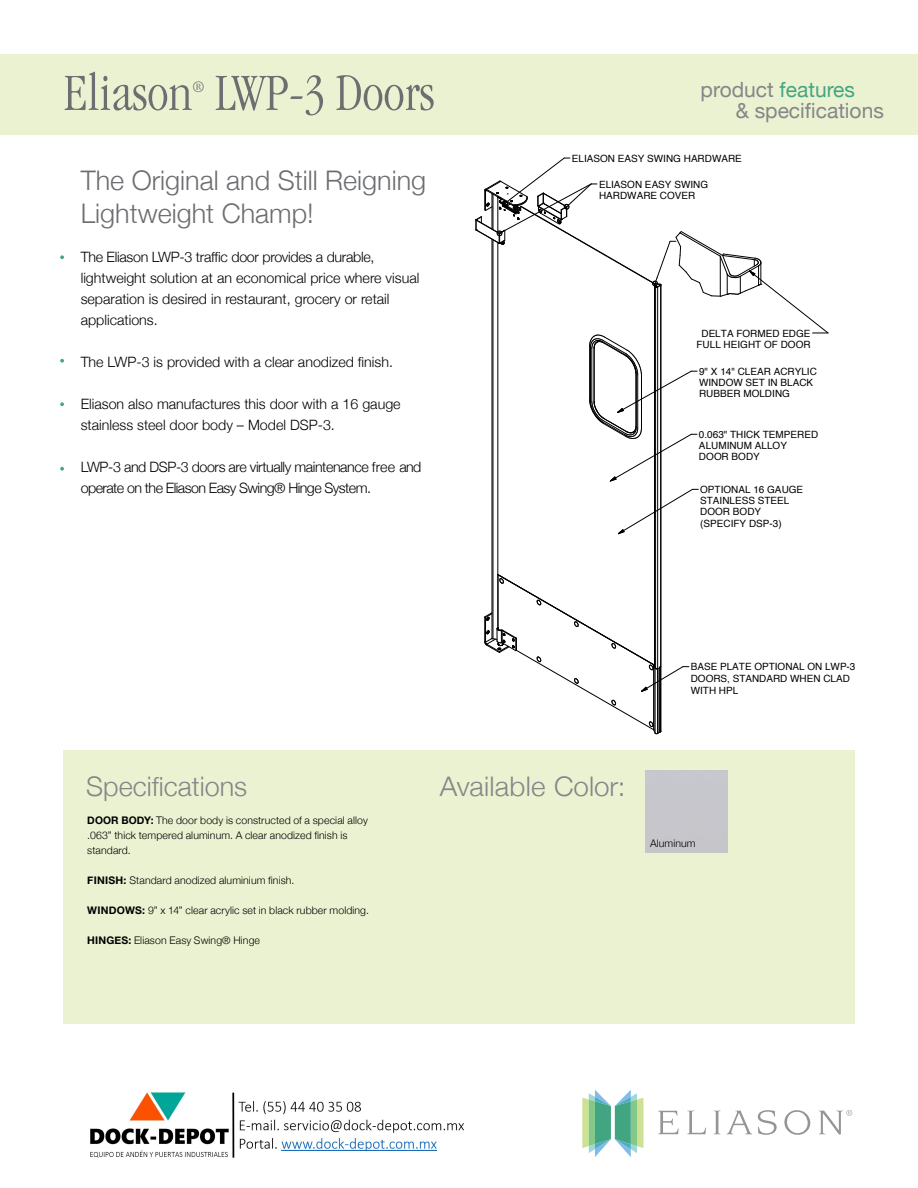
<style>
.page{position:relative;width:918px;height:1188px;background:#fff}
.page>*{position:absolute;margin:0;border:0;box-sizing:border-box;transform-origin:0 0}
.t1{font:300 condensed 54px "ITC Garamond Std";color:#6d6e71}
.t2{font:300 27px/33px "Helvetica Neue";color:#6d6e71}
.t3{font:300 27px "Helvetica Neue";color:#848688}
.t4{font:21px/21px "Helvetica Neue";color:#848688}
.t5{font:300 condensed 15px "ITC Garamond Std";color:#6d6e71}
.t6{font:300 14.25px/21px "Helvetica Neue";color:#000}
.t7{font:300 14.25px/21px "Helvetica Neue";letter-spacing:-.04em;color:#000}
.t8{font:300 10.5px/15px "Helvetica Neue";letter-spacing:.01em;color:#000}
.t9{font:10.05px/11.2px "Helvetica";color:#000}
.s1{color:#45a582}
.s2{font-weight:700}
</style>
<div class="page">
<hr style="left:660px;top:285px;width:1px;height:382px;background:#000">
<hr style="left:657px;top:287px;width:1px;height:381px;background:#000">
<hr style="left:655px;top:287px;width:1px;height:381px;background:#000">
<hr style="left:654px;top:284px;width:1px;height:382px;background:#000">
<hr style="left:497px;top:243px;width:1px;height:385px;background:#000">
<hr style="left:493px;top:240px;width:1px;height:399px;background:#000">
<hr style="left:661px;top:285px;width:1px;height:446px;background:#000">
<hr style="left:492px;top:239px;width:1px;height:399px;background:#000">
<svg style="left:484px;top:574px;width:205px;height:160px"></svg>
<svg style="left:475px;top:157px;width:354px;height:379px"></svg>
<svg style="left:60px;top:255px;width:4px;height:4px"></svg>
<svg style="left:60px;top:359px;width:4px;height:4px"></svg>
<svg style="left:60px;top:402px;width:4px;height:4px"></svg>
<svg style="left:60px;top:467px;width:4px;height:4px"></svg>
<div style="left:0;top:54px;width:918px;height:81px;background:#ebf2d1"></div>
<div style="left:64px;top:751px;width:791px;height:273px;background:#ebf2d1"></div>
<svg style="left:658px;top:1111px;width:21px;height:23px"></svg>
<svg style="left:687px;top:1111px;width:19px;height:23px"></svg>
<svg style="left:714px;top:1111px;width:6px;height:23px"></svg>
<svg style="left:727px;top:1111px;width:25px;height:23px"></svg>
<svg style="left:758px;top:1110px;width:19px;height:25px"></svg>
<svg style="left:784px;top:1110px;width:26px;height:25px"></svg>
<svg style="left:819px;top:1110px;width:33px;height:24px"></svg>
<svg style="left:582px;top:1090px;width:61px;height:67px"></svg>
<img style="left:90px;top:1091px;width:374px;height:67px">
<h1 class="t1" style="left:63px;top:63px;width:373px">Eliason LWP-3 Doors</h1>
<h3 class="t5" style="left:192px;top:79px;width:13px">®</h3>
<h3 class="t4" style="left:736px;top:79px;width:150px;text-indent:-35px">product <span class="s1">features<br></span>&amp; specifications</h3>
<h2 class="t2" style="left:81px;top:164px;width:347px">The Original and Still Reigning<br>Lightweight Champ!</h2>
<h3 class="t6" style="left:81px;top:246px;width:340px">The Eliason LWP-3 traffic door provides a durable, lightweight solution at an economical price where visual separation is desired in restaurant, grocery or retail applications.</h3>
<h3 class="t6" style="left:81px;top:352px;width:314px">The LWP-3 is provided with a clear anodized finish.</h3>
<h3 class="t6" style="left:81px;top:393px;width:321px">Eliason also manufactures this door with a 16 gauge stainless steel door body – Model DSP-3.</h3>
<h3 class="t7" style="left:81px;top:456px;width:342px">LWP-3 and DSP-3 doors are virtually maintenance free and operate on the Eliason Easy Swing® Hinge System.</h3>
<p class="t9" style="left:572px;top:153px;width:172px">ELIASON EASY SWING HARDWARE</p>
<p class="t9" style="left:599px;top:179px;width:111px">ELIASON EASY SWING<br>HARDWARE COVER</p>
<p class="t9" style="left:697px;top:328px;width:116px;text-align:center">DELTA FORMED EDGE<br>FULL HEIGHT OF DOOR</p>
<p class="t9" style="left:699px;top:366px;width:119px">9" X 14" CLEAR ACRYLIC<br>WINDOW SET IN BLACK<br>RUBBER MOLDING</p>
<p class="t9" style="left:699px;top:429px;width:121px">0.063" THICK TEMPERED<br>ALUMINUM ALLOY<br>DOOR BODY</p>
<p class="t9" style="left:700px;top:484px;width:104px">OPTIONAL 16 GAUGE<br>STAINLESS STEEL<br>DOOR BODY (SPECIFY DSP-3)</p>
<p class="t9" style="left:691px;top:661px;width:166px;line-height:11.9px">BASE PLATE OPTIONAL ON LWP-3<br>DOORS, STANDARD WHEN CLAD<br>WITH HPL</p>
<h2 class="t3" style="left:86px;top:770px;width:163px">Specifications</h2>
<h2 class="t3" style="left:440px;top:770px;width:187px">Available Color:</h2>
<p class="t8" style="left:87px;top:813px;width:282px"><span class="s2">DOOR BODY:</span> The door body is constructed of a special alloy .063” thick tempered aluminum. A clear anodized finish is standard.</p>
<p class="t8" style="left:87px;top:873px;width:209px"><span class="s2">FINISH:</span> Standard anodized aluminium finish.</p>
<p class="t8" style="left:87px;top:903px;width:283px"><span class="s2">WINDOWS:</span> 9” x 14” clear acrylic set in black rubber molding.</p>
<p class="t8" style="left:87px;top:933px;width:174px"><span class="s2">HINGES:</span> Eliason Easy Swing® Hinge</p>
<p class="t8" style="left:650px;top:836px;width:47px">Aluminum</p>
</div>
